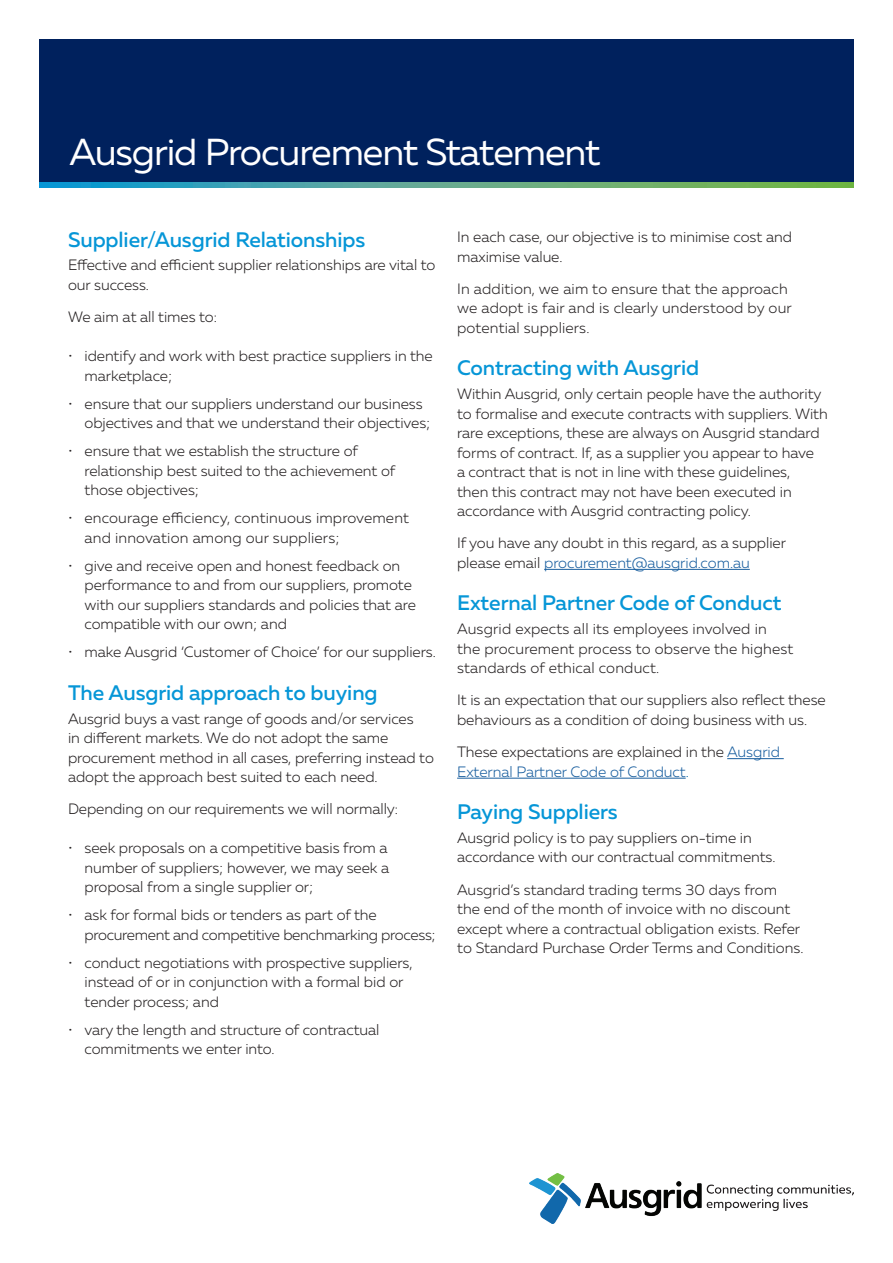
<style>
.page{position:relative;width:893px;height:1263px;background:#fff}
.page>*{position:absolute;margin:0;border:0;box-sizing:border-box;transform-origin:0 0}
.t1{font:37.5px "Muller";letter-spacing:-.03em;color:#fff}
.t2{font:500 21px "Muller";letter-spacing:-.005em;color:#0696d7}
.t3{font:300 15px/19.5px "Muller";letter-spacing:-.005em;color:#231f20}
.t4{font:300 15px/19.5px "Muller";letter-spacing:-.005em;color:#175d9e}
.s1{color:#175d9e}
.s2{color:#231f20}
.s3{color:#0068a9}
</style>
<div class="page">
<div style="left:39px;top:39px;width:815px;height:144px;background:#00215d"></div>
<hr style="left:544px;top:569px;width:206px;height:1px;background:#175d9e">
<hr style="left:727px;top:758px;width:57px;height:1px;background:#175d9e">
<hr style="left:457px;top:778px;width:229px;height:1px;background:#175d9e">
<svg style="left:39px;top:183px;width:815px;height:4px;background:#55a98e"></svg>
<img style="left:530px;top:1173px;width:324px;height:51px">
<h1 class="t1" style="left:69px;top:129px;width:532px">Ausgrid Procurement Statement</h1>
<h2 class="t2" style="left:68px;top:226px;width:299px">Supplier/Ausgrid Relationships</h2>
<p class="t3" style="left:68px;top:255px;width:369px">Effective and efficient supplier relationships are vital to our success.</p>
<p class="t3" style="left:68px;top:307px;width:150px">We aim at all times to:</p>
<p class="t3" style="left:85px;top:346px;width:350px;text-indent:-16px">• identify and work with best practice suppliers in the marketplace;</p>
<p class="t3" style="left:85px;top:394px;width:347px;text-indent:-16px">• ensure that our suppliers understand our business objectives and that we understand their objectives;</p>
<p class="t3" style="left:85px;top:441px;width:312px;text-indent:-16px">• ensure that we establish the structure of relationship best suited to the achievement of those objectives;</p>
<p class="t3" style="left:85px;top:508px;width:326px;text-indent:-16px">• encourage efficiency, continuous improvement and innovation among our suppliers;</p>
<p class="t3" style="left:85px;top:556px;width:333px;text-indent:-16px">• give and receive open and honest feedback on performance to and from our suppliers, promote with our suppliers standards and policies that are compatible with our own; and</p>
<p class="t3" style="left:68px;top:642px;width:369px">• make Ausgrid ‘Customer of Choice’ for our suppliers.</p>
<h2 class="t2" style="left:68px;top:679px;width:311px">The Ausgrid approach to buying</h2>
<p class="t3" style="left:68px;top:708px;width:367px">Ausgrid buys a vast range of goods and/or services<br>in different markets. We do not adopt the same procurement method in all cases, preferring instead to adopt the approach best suited to each need.</p>
<p class="t3" style="left:68px;top:799px;width:332px">Depending on our requirements we will normally:</p>
<p class="t3" style="left:85px;top:838px;width:306px;text-align:justify;text-indent:-16px">• seek proposals on a competitive basis from a number of suppliers; however, we may seek a proposal from a single supplier or;</p>
<p class="t3" style="left:85px;top:905px;width:353px;text-indent:-16px">• ask for formal bids or tenders as part of the procurement and competitive benchmarking process;</p>
<p class="t3" style="left:85px;top:953px;width:330px;text-indent:-16px">• conduct negotiations with prospective suppliers, instead of or in conjunction with a formal bid or tender process; and</p>
<p class="t3" style="left:85px;top:1020px;width:296px;text-indent:-16px">• vary the length and structure of contractual commitments we enter into.</p>
<p class="t3" style="left:457px;top:227px;width:336px">In each case, our objective is to minimise cost and maximise value.</p>
<p class="t3" style="left:457px;top:279px;width:336px">In addition, we aim to ensure that the approach we adopt is fair and is clearly understood by our potential suppliers.</p>
<h2 class="t2" style="left:457px;top:355px;width:244px">Contracting with Ausgrid</h2>
<p class="t3" style="left:457px;top:384px;width:372px">Within Ausgrid, only certain people have the authority to formalise and execute contracts with suppliers. With rare exceptions, these are always on Ausgrid standard forms of contract. If, as a supplier you appear to have<br>a contract that is not in line with these guidelines,<br>then this contract may not have been executed in accordance with Ausgrid contracting policy.</p>
<p class="t3" style="left:457px;top:533px;width:330px">If you have any doubt in this regard, as a supplier please email <span class="s1">procurement@ausgrid.com.au</span></p>
<h2 class="t2" style="left:457px;top:590px;width:326px">External Partner Code of Conduct</h2>
<p class="t3" style="left:457px;top:619px;width:338px">Ausgrid expects all its employees involved in the procurement process to observe the highest standards of ethical conduct.</p>
<p class="t3" style="left:457px;top:690px;width:370px">It is an expectation that our suppliers also reflect these behaviours as a condition of doing business with us.</p>
<p class="t4" style="left:457px;top:742px;width:324px"><span class="s2">These expectations are explained in the</span> Ausgrid<br>External Partner Code of Conduct<span class="s3">.</span></p>
<h2 class="t2" style="left:457px;top:799px;width:162px">Paying Suppliers</h2>
<p class="t3" style="left:457px;top:828px;width:320px">Ausgrid policy is to pay suppliers on-time in accordance with our contractual commitments.</p>
<p class="t3" style="left:457px;top:879px;width:348px">Ausgrid’s standard trading terms 30 days from the end of the month of invoice with no discount except where a contractual obligation exists. Refer to Standard Purchase Order Terms and Conditions.</p>
</div>
